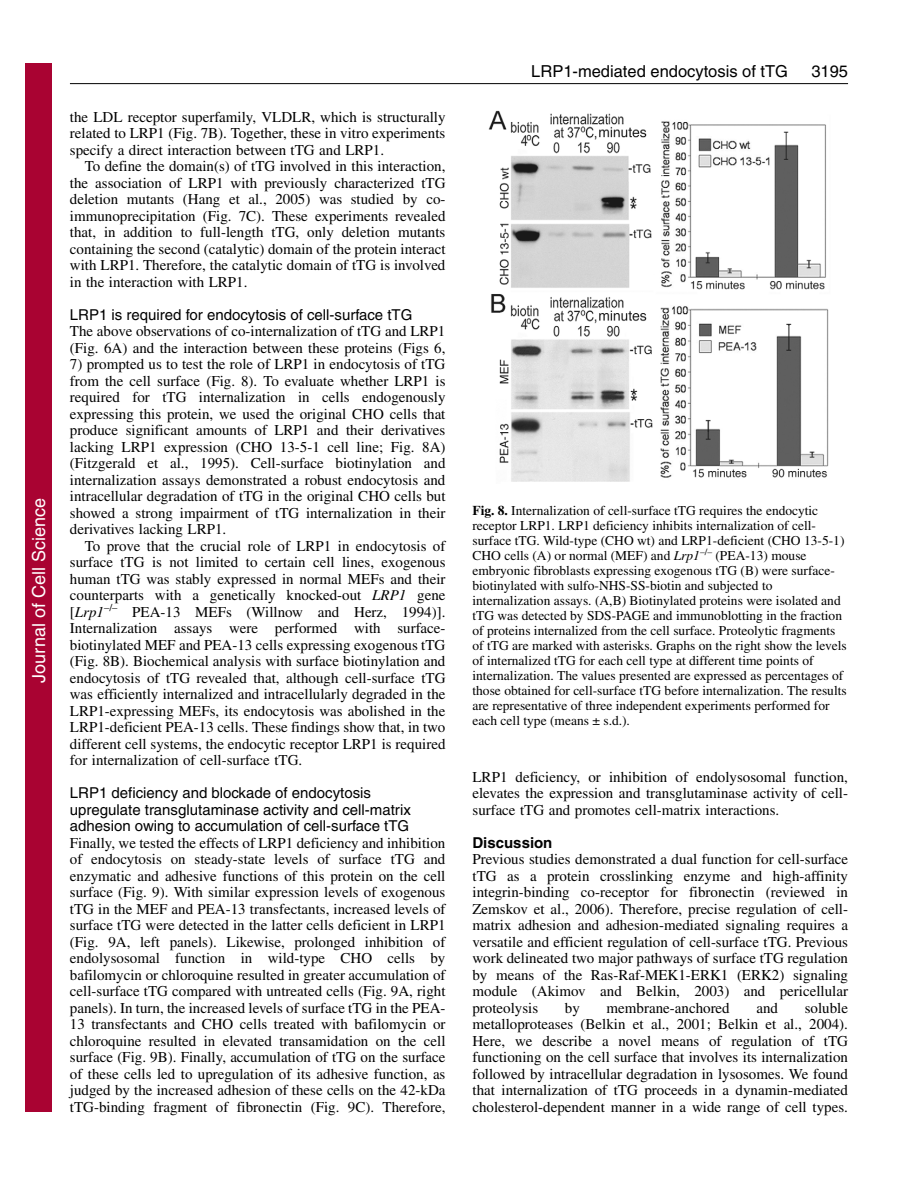
<style>
.page{position:relative;width:918px;height:1188px;background:#fff}
.page>*{position:absolute;margin:0;border:0;box-sizing:border-box;transform-origin:0 0}
.t1{font:18px "Helvetica";color:#fff}
.t2{font:16.5px "Helvetica";color:#000}
.t3{font:15px/16.5px "Times";color:#000;text-align:justify}
.t4{font:15px/16.5px "Helvetica";color:#000}
.t5{font:700 15px "Helvetica";color:#000}
.t6{font:13.5px/15px "Times";color:#000}
.s1{font-style:italic}
.s2{font-weight:700}
</style>
<div class="page">
<hr style="left:70px;top:83px;width:778px;height:1px;background:#000">
<img style="left:488px;top:110px;width:341px;height:372px">
<div style="left:26px;top:64px;width:26px;height:1048px;background:#a90332"></div>
<p class="t1" style="left:28px;top:683px;width:186px;rotate:-90deg">Journal of Cell Science</p>
<p class="t3" style="left:70px;top:110px;width:377px">the LDL receptor superfamily, VLDLR, which is structurally related to LRP1 (Fig. 7B). Together, these in vitro experiments specify a direct interaction between tTG and LRP1.</p>
<p class="t3" style="left:70px;top:159px;width:377px;text-indent:15px">To define the domain(s) of tTG involved in this interaction, the association of LRP1 with previously characterized tTG deletion mutants (Hang et al., 2005) was studied by co&shy;immunoprecipitation (Fig. 7C). These experiments revealed that, in addition to full-length tTG, only deletion mutants containing the second (catalytic) domain of the protein interact with LRP1. Therefore, the catalytic domain of tTG is involved in the interaction with LRP1.</p>
<p class="t4" style="left:70px;top:307px;width:344px">LRP1 is required for endocytosis of cell-surface tTG</p>
<p class="t3" style="left:70px;top:324px;width:377px">The above observations of co-internalization of tTG and LRP1 (Fig. 6A) and the interaction between these proteins (Figs 6,</p>
<p class="t3" style="left:70px;top:357px;width:377px">7) prompted us to test the role of LRP1 in endocytosis of tTG from the cell surface (Fig. 8). To evaluate whether LRP1 is required for tTG internalization in cells endogenously expressing this protein, we used the original CHO cells that produce significant amounts of LRP1 and their derivatives lacking LRP1 expression (CHO 13-5-1 cell line; Fig. 8A) (Fitzgerald et al., 1995). Cell-surface biotinylation and internalization assays demonstrated a robust endocytosis and intracellular degradation of tTG in the original CHO cells but showed a strong impairment of tTG internalization in their derivatives lacking LRP1.</p>
<p class="t3" style="left:70px;top:539px;width:377px;text-indent:15px">To prove that the crucial role of LRP1 in endocytosis of surface tTG is not limited to certain cell lines, exogenous human tTG was stably expressed in normal MEFs and their counterparts with a genetically knocked-out <span class="s1">LRP1</span> gene [<span class="s1">Lrp1</span><sup>–/–</sup> PEA-13 MEFs (Willnow and Herz, 1994)].<br>Internalization assays were performed with surface&shy;biotinylated MEF and PEA-13 cells expressing exogenous tTG (Fig. 8B). Biochemical analysis with surface biotinylation and endocytosis of tTG revealed that, although cell-surface tTG was efficiently internalized and intracellularly degraded in the LRP1-expressing MEFs, its endocytosis was abolished in the LRP1-deficient PEA-13 cells. These findings show that, in two different cell systems, the endocytic receptor LRP1 is required for internalization of cell-surface tTG.</p>
<p class="t4" style="left:70px;top:786px;width:342px">LRP1 deficiency and blockade of endocytosis upregulate transglutaminase activity and cell-matrix adhesion owing to accumulation of cell-surface tTG</p>
<p class="t3" style="left:70px;top:836px;width:377px">Finally, we tested the effects of LRP1 deficiency and inhibition of endocytosis on steady-state levels of surface tTG and enzymatic and adhesive functions of this protein on the cell surface (Fig. 9). With similar expression levels of exogenous tTG in the MEF and PEA-13 transfectants, increased levels of surface tTG were detected in the latter cells deficient in LRP1 (Fig. 9A, left panels). Likewise, prolonged inhibition of endolysosomal function in wild-type CHO cells by bafilomycin or chloroquine resulted in greater accumulation of cell-surface tTG compared with untreated cells (Fig. 9A, right panels). In turn, the increased levels of surface tTG in the PEA-13 transfectants and CHO cells treated with bafilomycin or chloroquine resulted in elevated transamidation on the cell surface (Fig. 9B). Finally, accumulation of tTG on the surface of these cells led to upregulation of its adhesive function, as judged by the increased adhesion of these cells on the 42-kDa tTG-binding fragment of fibronectin (Fig. 9C). Therefore,</p>
<p class="t2" style="left:531px;top:65px;width:258px">LRP1-mediated endocytosis of tTG</p>
<p class="t2" style="left:811px;top:65px;width:38px">3195</p>
<p class="t6" style="left:472px;top:504px;width:376px"><span class="s2">Fig. 8.</span> Internalization of cell-surface tTG requires the endocytic receptor LRP1. LRP1 deficiency inhibits internalization of cell&shy;surface tTG. Wild-type (CHO wt) and LRP1-deficient (CHO 13-5-1)<br>CHO cells (A) or normal (MEF) and <span class="s1">Lrp1</span><sup>–/–</sup> (PEA-13) mouse embryonic fibroblasts expressing exogenous tTG (B) were surface&shy;biotinylated with sulfo-NHS-SS-biotin and subjected to internalization assays. (A,B) Biotinylated proteins were isolated and tTG was detected by SDS-PAGE and immunoblotting in the fraction of proteins internalized from the cell surface. Proteolytic fragments of tTG are marked with asterisks. Graphs on the right show the levels of internalized tTG for each cell type at different time points of internalization. The values presented are expressed as percentages of those obtained for cell-surface tTG before internalization. The results are representative of three independent experiments performed for each cell type (means ± s.d.).</p>
<p class="t3" style="left:472px;top:770px;width:377px">LRP1 deficiency, or inhibition of endolysosomal function, elevates the expression and transglutaminase activity of cell&shy;surface tTG and promotes cell-matrix interactions.</p>
<p class="t5" style="left:472px;top:837px;width:81px">Discussion</p>
<p class="t3" style="left:472px;top:852px;width:377px">Previous studies demonstrated a dual function for cell-surface tTG as a protein crosslinking enzyme and high-affinity integrin-binding co-receptor for fibronectin (reviewed in Zemskov et al., 2006). Therefore, precise regulation of cell&shy;matrix adhesion and adhesion-mediated signaling requires a versatile and efficient regulation of cell-surface tTG. Previous work delineated two major pathways of surface tTG regulation by means of the Ras-Raf-MEK1-ERK1 (ERK2) signaling module (Akimov and Belkin, 2003) and pericellular proteolysis</p>
<p class="t3" style="left:472px;top:1001px;width:377px;text-indent:332px">soluble metalloproteases (Belkin et al., 2001; Belkin et al., 2004).<br>Here, we describe a novel means of regulation of tTG functioning on the cell surface that involves its internalization followed by intracellular degradation in lysosomes. We found that internalization of tTG proceeds in a dynamin-mediated cholesterol-dependent manner in a wide range of cell types.</p>
<p class="t3" style="left:565px;top:1001px;width:16px">by</p>
<p class="t3" style="left:607px;top:1001px;width:125px">membrane-anchored</p>
<p class="t3" style="left:756px;top:1001px;width:23px">and</p>
</div>
